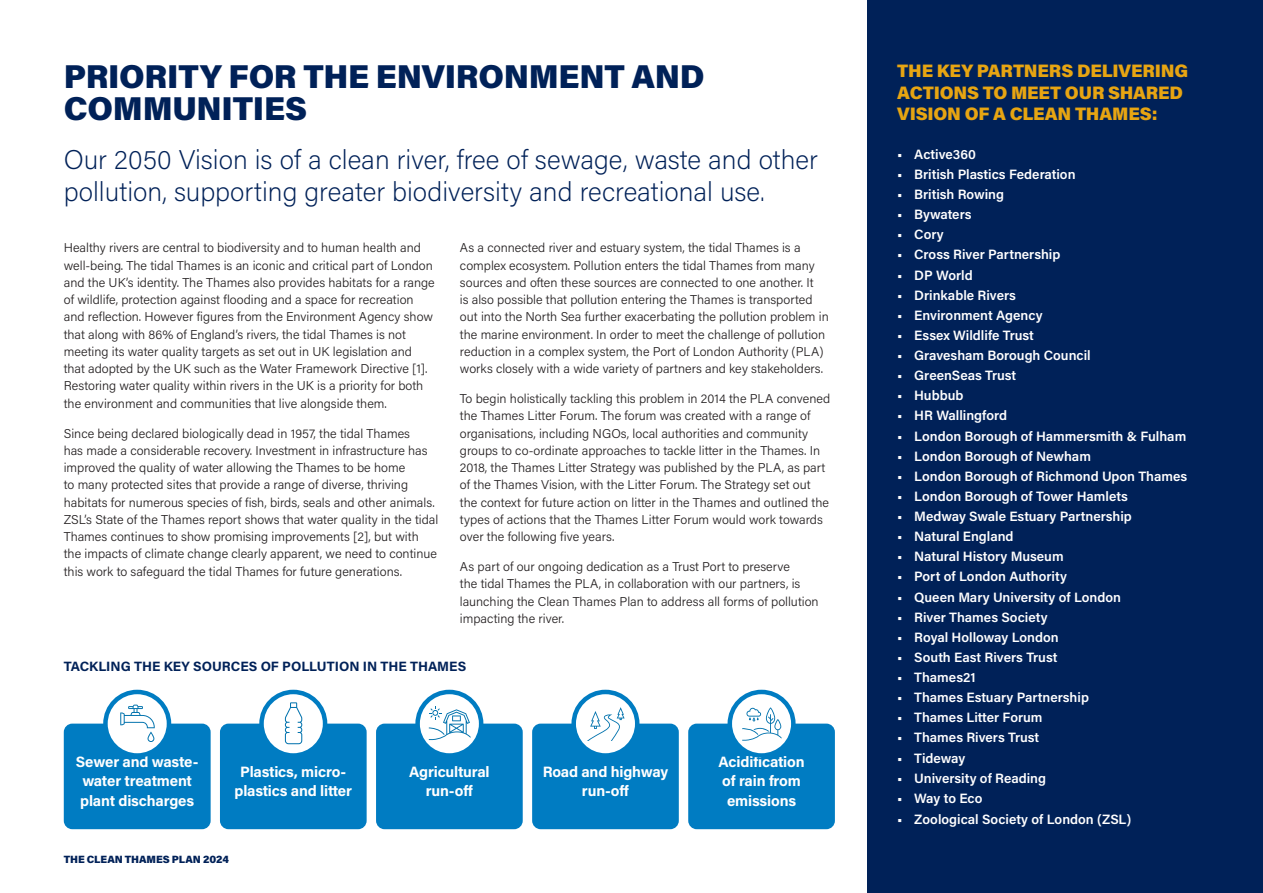
<style>
.page{position:relative;width:1263px;height:893px;background:#fff}
.page>*{position:absolute;margin:0;border:0;box-sizing:border-box;transform-origin:0 0}
._2022_Main_page_heading{font:900 33px/31.5px "Acumin Pro";letter-spacing:-.01em;color:#002158}
._2022_Subheading_1{font:200 27px/32.4px "Acumin Pro";color:#002158}
.Heading_1{font:900 18px/21.6px "Acumin Pro";letter-spacing:-.01em;color:#e7a512}
._2022_Subheading_1-2{font:700 15px/19.5px "Acumin Pro";letter-spacing:-.01em;color:#fff;text-align:center}
.t1{font:600 13.5px "Acumin Pro";color:#fff}
._2022_Body_text_9_12{font:700 13.5px "Acumin Pro";color:#002158}
._2022_Body_text_9_12-2{font:300 12.75px/17.2px "Acumin Pro";color:#231f20}
.t2{font:900 10.5px "Acumin Pro";letter-spacing:-.01em;color:#002158}
</style>
<div class="page">
<div style="left:867px;top:0;width:396px;height:893px;background:#002158"></div>
<div style="left:376px;top:724px;width:147px;height:105px;background:#007cc2;border-radius:9px"></div>
<div style="left:220px;top:724px;width:147px;height:105px;background:#007cc2;border-radius:9px"></div>
<svg style="left:261px;top:692px;width:64px;height:63px"></svg>
<div style="left:259px;top:690px;width:68px;height:68px;border:4px solid #007cc2;border-radius:50%"></div>
<svg style="left:285px;top:702px;width:17px;height:42px"></svg>
<div style="left:532px;top:724px;width:147px;height:105px;background:#007cc2;border-radius:9px"></div>
<svg style="left:574px;top:692px;width:63px;height:63px"></svg>
<div style="left:571px;top:690px;width:68px;height:68px;border:4px solid #007cc2;border-radius:50%"></div>
<svg style="left:587px;top:707px;width:37px;height:34px"></svg>
<div style="left:688px;top:724px;width:147px;height:105px;background:#007cc2;border-radius:9px"></div>
<svg style="left:730px;top:692px;width:63px;height:63px"></svg>
<div style="left:727px;top:690px;width:68px;height:68px;border:4px solid #007cc2;border-radius:50%"></div>
<svg style="left:742px;top:707px;width:39px;height:34px"></svg>
<div style="left:64px;top:724px;width:147px;height:105px;background:#007cc2;border-radius:9px"></div>
<svg style="left:105px;top:692px;width:64px;height:63px;fill:#fff"></svg>
<div style="left:103px;top:690px;width:68px;height:68px;border:4px solid #007cc2;border-radius:50%"></div>
<svg style="left:120px;top:705px;width:35px;height:37px"></svg>
<svg style="left:418px;top:692px;width:63px;height:63px;fill:#fff"></svg>
<div style="left:415px;top:690px;width:68px;height:68px;border:4px solid #007cc2;border-radius:50%"></div>
<svg style="left:429px;top:707px;width:41px;height:33px"></svg>
<p class="_2022_Main_page_heading" style="left:64px;top:59px;width:642px">PRIORITY FOR THE ENVIRONMENT AND<br>COMMUNITIES</p>
<p class="_2022_Subheading_1" style="left:64px;top:142px;width:756px">Our 2050 Vision is of a clean river, free of sewage, waste and other pollution, supporting greater biodiversity and recreational use.</p>
<p class="_2022_Body_text_9_12-2" style="left:64px;top:239px;width:372px">Healthy rivers are central to biodiversity and to human health and well-being. The tidal Thames is an iconic and critical part of London and the UK’s identity. The Thames also provides habitats for a range of wildlife, protection against flooding and a space for recreation and reflection. However figures from the Environment Agency show that along with 86% of England’s rivers, the tidal Thames is not meeting its water quality targets as set out in UK legislation and that adopted by the UK such as the Water Framework Directive [1].<br>Restoring water quality within rivers in the UK is a priority for both the environment and communities that live alongside them.</p>
<p class="_2022_Body_text_9_12-2" style="left:64px;top:424px;width:376px">Since being declared biologically dead in 1957, the tidal Thames<br>has made a considerable recovery. Investment in infrastructure has improved the quality of water allowing the Thames to be home<br>to many protected sites that provide a range of diverse, thriving habitats for numerous species of fish, birds, seals and other animals.<br>ZSL’s State of the Thames report shows that water quality in the tidal Thames continues to show promising improvements [2], but with the impacts of climate change clearly apparent, we need to continue this work to safeguard the tidal Thames for future generations.</p>
<p class="_2022_Body_text_9_12-2" style="left:460px;top:239px;width:370px">As a connected river and estuary system, the tidal Thames is a complex ecosystem. Pollution enters the tidal Thames from many sources and often these sources are connected to one another. It<br>is also possible that pollution entering the Thames is transported out into the North Sea further exacerbating the pollution problem in the marine environment. In order to meet the challenge of pollution reduction in a complex system, the Port of London Authority (PLA) works closely with a wide variety of partners and key stakeholders.</p>
<p class="_2022_Body_text_9_12-2" style="left:460px;top:390px;width:372px">To begin holistically tackling this problem in 2014 the PLA convened the Thames Litter Forum. The forum was created with a range of organisations, including NGOs, local authorities and community groups to co-ordinate approaches to tackle litter in the Thames. In 2018, the Thames Litter Strategy was published by the PLA, as part of the Thames Vision, with the Litter Forum. The Strategy set out the context for future action on litter in the Thames and outlined the types of actions that the Thames Litter Forum would work towards over the following five years.</p>
<p class="_2022_Body_text_9_12-2" style="left:460px;top:558px;width:360px">As part of our ongoing dedication as a Trust Port to preserve<br>the tidal Thames the PLA, in collaboration with our partners, is launching the Clean Thames Plan to address all forms of pollution impacting the river.</p>
<p class="_2022_Body_text_9_12" style="left:64px;top:657px;width:404px">TACKLING THE KEY SOURCES OF POLLUTION IN THE THAMES</p>
<p class="_2022_Subheading_1-2" style="left:76px;top:751px;width:124px;text-align:left">Sewer and waste&shy;water treatment plant discharges</p>
<p class="_2022_Subheading_1-2" style="left:235px;top:761px;width:119px">Plastics, micro&shy;plastics and litter</p>
<p class="_2022_Subheading_1-2" style="left:543px;top:761px;width:127px">Road and highway run-off</p>
<p class="_2022_Subheading_1-2" style="left:718px;top:751px;width:88px">Acidification of rain from emissions</p>
<p class="_2022_Subheading_1-2" style="left:409px;top:761px;width:82px">Agricultural run-off</p>
<p class="t2" style="left:64px;top:852px;width:167px">THE CLEAN THAMES PLAN 2024</p>
<p class="Heading_1" style="left:897px;top:59px;width:292px">THE KEY PARTNERS DELIVERING<br>ACTIONS TO MEET OUR SHARED<br>VISION OF A CLEAN THAMES:</p>
<p class="t1" style="left:897px;top:145px;width:80px">• Active360</p>
<p class="t1" style="left:897px;top:165px;width:180px">• British Plastics Federation</p>
<p class="t1" style="left:897px;top:185px;width:108px">• British Rowing</p>
<p class="t1" style="left:897px;top:205px;width:76px">• Bywaters</p>
<p class="t1" style="left:897px;top:225px;width:48px">• Cory</p>
<p class="t1" style="left:897px;top:245px;width:165px">• Cross River Partnership</p>
<p class="t1" style="left:897px;top:265px;width:77px">• DP World</p>
<p class="t1" style="left:897px;top:285px;width:120px">• Drinkable Rivers</p>
<p class="t1" style="left:897px;top:306px;width:147px">• Environment Agency</p>
<p class="t1" style="left:897px;top:326px;width:138px">• Essex Wildlife Trust</p>
<p class="t1" style="left:897px;top:346px;width:195px">• Gravesham Borough Council</p>
<p class="t1" style="left:897px;top:366px;width:120px">• GreenSeas Trust</p>
<p class="t1" style="left:897px;top:386px;width:68px">• Hubbub</p>
<p class="t1" style="left:897px;top:406px;width:111px">• HR Wallingford</p>
<p class="t1" style="left:897px;top:426px;width:291px">• London Borough of Hammersmith &amp; Fulham</p>
<p class="t1" style="left:897px;top:446px;width:195px">• London Borough of Newham</p>
<p class="t1" style="left:897px;top:467px;width:292px">• London Borough of Richmond Upon Thames</p>
<p class="t1" style="left:897px;top:487px;width:232px">• London Borough of Tower Hamlets</p>
<p class="t1" style="left:897px;top:507px;width:236px">• Medway Swale Estuary Partnership</p>
<p class="t1" style="left:897px;top:527px;width:118px">• Natural England</p>
<p class="t1" style="left:897px;top:547px;width:168px">• Natural History Museum</p>
<p class="t1" style="left:897px;top:567px;width:171px">• Port of London Authority</p>
<p class="t1" style="left:897px;top:587px;width:225px">• Queen Mary University of London</p>
<p class="t1" style="left:897px;top:607px;width:152px">• River Thames Society</p>
<p class="t1" style="left:897px;top:628px;width:163px">• Royal Holloway London</p>
<p class="t1" style="left:897px;top:648px;width:162px">• South East Rivers Trust</p>
<p class="t1" style="left:897px;top:668px;width:80px">• Thames21</p>
<p class="t1" style="left:897px;top:688px;width:193px">• Thames Estuary Partnership</p>
<p class="t1" style="left:897px;top:708px;width:147px">• Thames Litter Forum</p>
<p class="t1" style="left:897px;top:728px;width:143px">• Thames Rivers Trust</p>
<p class="t1" style="left:897px;top:748px;width:70px">• Tideway</p>
<p class="t1" style="left:897px;top:768px;width:150px">• University of Reading</p>
<p class="t1" style="left:897px;top:789px;width:87px">• Way to Eco</p>
<p class="t1" style="left:897px;top:810px;width:236px">• Zoological Society of London (ZSL)</p>
</div>
